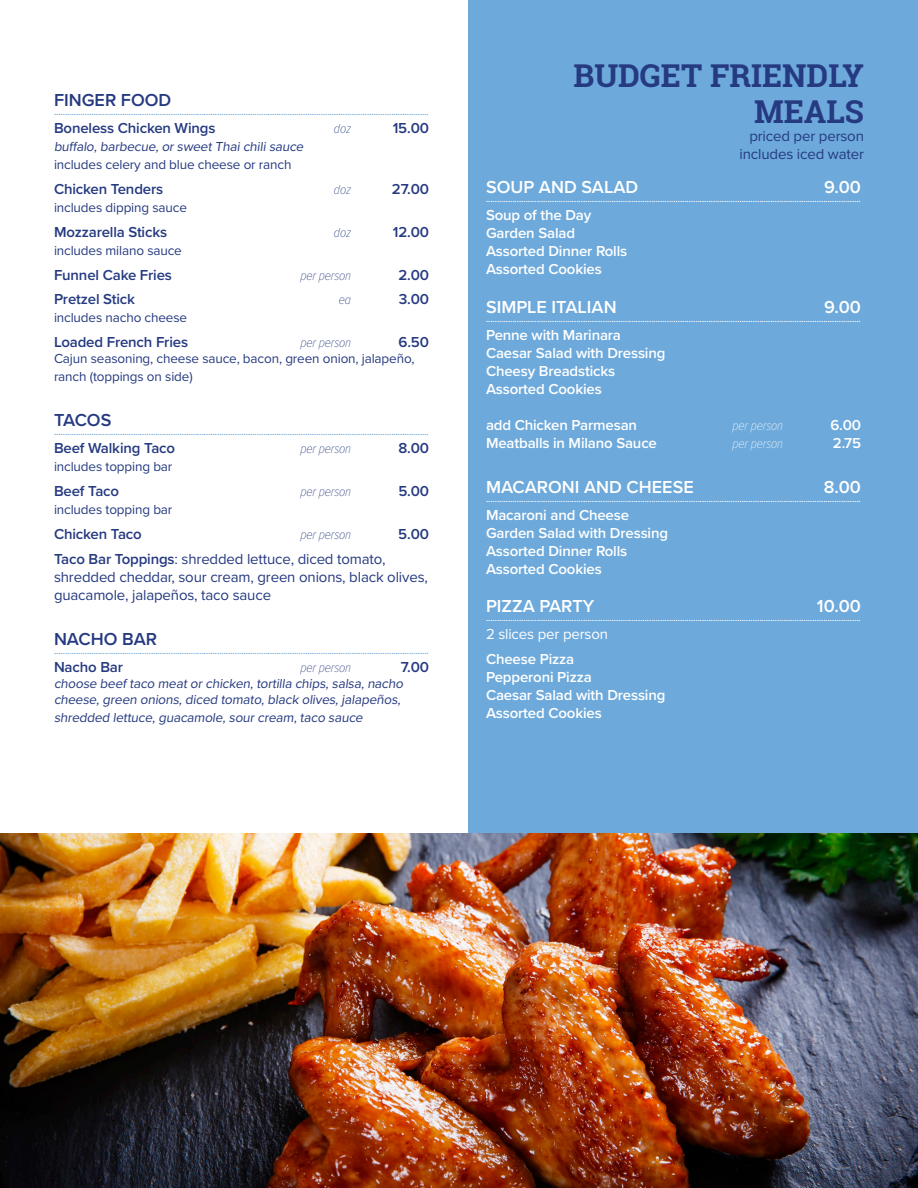
<style>
.page{position:relative;width:918px;height:1188px;background:#fff}
.page>*{position:absolute;margin:0;border:0;box-sizing:border-box;transform-origin:0 0}
.PAGE_HEADERS{font:700 31.5px/36px "Roboto Slab";color:#253a80;text-align:right}
.Subhead_B{font:600 18px "Proxima Nova";color:#fff}
.Subhead_B-2{font:600 18px "Proxima Nova";color:#253a80}
.t1{font:600 15px/18px "Proxima Nova";letter-spacing:-.01em;color:#fff}
.t2{font:600 15px "Proxima Nova";letter-spacing:-.01em;color:#253a80}
.PAGE_HEADERS-2{font:15px/18px "Proxima Nova";letter-spacing:-.01em;color:#253a80;text-align:right}
.t3{font:15px "Proxima Nova";letter-spacing:-.01em;color:#fff}
.t4{font:13.5px/18px "Proxima Nova";letter-spacing:-.01em;color:#253a80}
.t5{font:italic 100 13.5px "Proxima Nova Cond";letter-spacing:-.01em;color:#253a80}
.t6{font:italic 100 13.5px "Proxima Nova Cond";letter-spacing:-.01em;color:#fff}
.Column_Dividers{font:600 9px "Proxima Nova";color:#fff}
.Column_Dividers-2{font:600 9px "Proxima Nova";color:#6da9db}
.s1{font-weight:600}
</style>
<div class="page">
<div style="left:469px;top:0;width:449px;height:834px;background:#6da9db"></div>
<img style="left:0;top:834px;width:918px;height:354px">
<h2 class="Subhead_B-2" style="left:54px;top:87px;width:119px">FINGER FOOD</h2>
<p class="Column_Dividers-2" style="left:54px;top:106px;width:376px">..........................................................................................................................................................................</p>
<p class="t2" style="left:54px;top:117px;width:163px">Boneless Chicken Wings</p>
<p class="t5" style="left:334px;top:119px;width:19px">doz</p>
<p class="t2" style="left:393px;top:117px;width:38px">15.00</p>
<p class="t4" style="left:54px;top:137px;width:254px">buffalo,barbecue,orsweetThaichilisauce includes celery and blue cheese or ranch</p>
<p class="t2" style="left:54px;top:178px;width:111px">Chicken Tenders</p>
<p class="t5" style="left:334px;top:180px;width:19px">doz</p>
<p class="t2" style="left:392px;top:178px;width:39px">27.00</p>
<p class="t4" style="left:54px;top:198px;width:135px">includes dipping sauce</p>
<p class="t2" style="left:54px;top:221px;width:115px">Mozzarella Sticks</p>
<p class="t5" style="left:334px;top:223px;width:19px">doz</p>
<p class="t2" style="left:393px;top:221px;width:38px">12.00</p>
<p class="t4" style="left:54px;top:241px;width:129px">includes milano sauce</p>
<p class="t2" style="left:54px;top:264px;width:120px">Funnel Cake Fries</p>
<p class="t5" style="left:300px;top:265px;width:52px">per person</p>
<p class="t2" style="left:398px;top:264px;width:32px">2.00</p>
<p class="t2" style="left:54px;top:288px;width:83px">Pretzel Stick</p>
<p class="t5" style="left:339px;top:290px;width:14px">ea</p>
<p class="t2" style="left:399px;top:288px;width:32px">3.00</p>
<p class="t4" style="left:54px;top:308px;width:135px">includes nacho cheese</p>
<p class="t2" style="left:54px;top:331px;width:136px">Loaded French Fries</p>
<p class="t5" style="left:300px;top:333px;width:52px">per person</p>
<p class="t2" style="left:399px;top:331px;width:32px">6.50</p>
<p class="t4" style="left:54px;top:349px;width:362px">Cajun seasoning, cheese sauce, bacon, green onion, jalapeño, ranch (toppings on side)</p>
<h2 class="Subhead_B-2" style="left:54px;top:407px;width:59px">TACOS</h2>
<p class="Column_Dividers-2" style="left:54px;top:426px;width:376px">..........................................................................................................................................................................</p>
<p class="t2" style="left:54px;top:437px;width:123px">Beef Walking Taco</p>
<p class="t5" style="left:300px;top:439px;width:52px">per person</p>
<p class="t2" style="left:398px;top:437px;width:32px">8.00</p>
<p class="t4" style="left:54px;top:457px;width:120px">includes topping bar</p>
<p class="t2" style="left:54px;top:480px;width:67px">Beef Taco</p>
<p class="t5" style="left:300px;top:482px;width:52px">per person</p>
<p class="t2" style="left:398px;top:480px;width:32px">5.00</p>
<p class="t4" style="left:54px;top:500px;width:120px">includes topping bar</p>
<p class="t2" style="left:54px;top:523px;width:89px">Chicken Taco</p>
<p class="t5" style="left:300px;top:524px;width:52px">per person</p>
<p class="t2" style="left:398px;top:523px;width:32px">5.00</p>
<p class="PAGE_HEADERS-2" style="left:54px;top:549px;width:375px;text-align:left"><span class="s1">Taco Bar Toppings</span>: shredded lettuce, diced tomato, shredded cheddar, sour cream, green onions, black olives, guacamole, jalapeños, taco sauce</p>
<h2 class="Subhead_B-2" style="left:54px;top:625px;width:105px">NACHO BAR</h2>
<p class="Column_Dividers-2" style="left:54px;top:644px;width:376px">..........................................................................................................................................................................</p>
<p class="t2" style="left:54px;top:655px;width:71px">Nacho Bar</p>
<p class="t5" style="left:300px;top:657px;width:52px">per person</p>
<p class="t2" style="left:401px;top:655px;width:30px">7.00</p>
<p class="t4" style="left:54px;top:675px;width:353px;line-height:16.2px">choose beeftaco meatorchicken,tortilla chips,salsa,nacho cheese,green onions,diced tomato,black olives,jalapeños,</p>
<p class="t4" style="left:54px;top:708px;width:313px">shredded lettuce,guacamole,sourcream,taco sauce</p>
<p class="PAGE_HEADERS" style="left:574px;top:57px;width:292px">BUDGET FRIENDLY<br>MEALS</p>
<p class="PAGE_HEADERS-2" style="left:740px;top:126px;width:126px">priced per person includes iced water</p>
<h2 class="Subhead_B" style="left:486px;top:174px;width:154px">SOUP AND SALAD</h2>
<h2 class="Subhead_B" style="left:824px;top:174px;width:38px">9.00</h2>
<p class="Column_Dividers" style="left:486px;top:193px;width:376px">..........................................................................................................................................................................</p>
<p class="t1" style="left:486px;top:206px;width:107px">Soup of the Day</p>
<p class="t1" style="left:486px;top:224px;width:91px">Garden Salad</p>
<p class="t1" style="left:486px;top:242px;width:143px">Assorted Dinner Rolls</p>
<p class="t1" style="left:486px;top:260px;width:117px">Assorted Cookies</p>
<h2 class="Subhead_B" style="left:486px;top:293px;width:132px">SIMPLE ITALIAN</h2>
<h2 class="Subhead_B" style="left:824px;top:293px;width:38px">9.00</h2>
<p class="Column_Dividers" style="left:486px;top:312px;width:376px">..........................................................................................................................................................................</p>
<p class="t1" style="left:486px;top:325px;width:181px">Penne with Marinara<br>Caesar Salad with Dressing</p>
<p class="t1" style="left:486px;top:361px;width:131px">Cheesy Breadsticks</p>
<p class="t1" style="left:486px;top:379px;width:117px">Assorted Cookies</p>
<p class="t1" style="left:486px;top:415px;width:153px">add Chicken Parmesan</p>
<p class="t6" style="left:732px;top:415px;width:52px">per person</p>
<p class="t1" style="left:830px;top:415px;width:32px">6.00</p>
<p class="t1" style="left:486px;top:433px;width:173px">Meatballs in Milano Sauce</p>
<p class="t6" style="left:732px;top:433px;width:52px">per person</p>
<p class="t1" style="left:833px;top:433px;width:30px">2.75</p>
<h2 class="Subhead_B" style="left:486px;top:473px;width:209px">MACARONI AND CHEESE</h2>
<h2 class="Subhead_B" style="left:824px;top:473px;width:39px">8.00</h2>
<p class="Column_Dividers" style="left:486px;top:492px;width:376px">..........................................................................................................................................................................</p>
<p class="t1" style="left:486px;top:505px;width:145px">Macaroni and Cheese</p>
<p class="t1" style="left:486px;top:523px;width:184px">Garden Salad with Dressing</p>
<p class="t1" style="left:486px;top:541px;width:143px">Assorted Dinner Rolls</p>
<p class="t1" style="left:486px;top:559px;width:117px">Assorted Cookies</p>
<h2 class="Subhead_B" style="left:486px;top:592px;width:110px">PIZZA PARTY</h2>
<h2 class="Subhead_B" style="left:817px;top:592px;width:46px">10.00</h2>
<p class="Column_Dividers" style="left:486px;top:611px;width:376px">..........................................................................................................................................................................</p>
<p class="t3" style="left:486px;top:623px;width:124px">2 slices per person</p>
<p class="t1" style="left:486px;top:649px;width:90px">Cheese Pizza</p>
<p class="t1" style="left:486px;top:667px;width:107px">Pepperoni Pizza</p>
<p class="t1" style="left:486px;top:685px;width:181px">Caesar Salad with Dressing</p>
<p class="t1" style="left:486px;top:703px;width:117px">Assorted Cookies</p>
</div>
